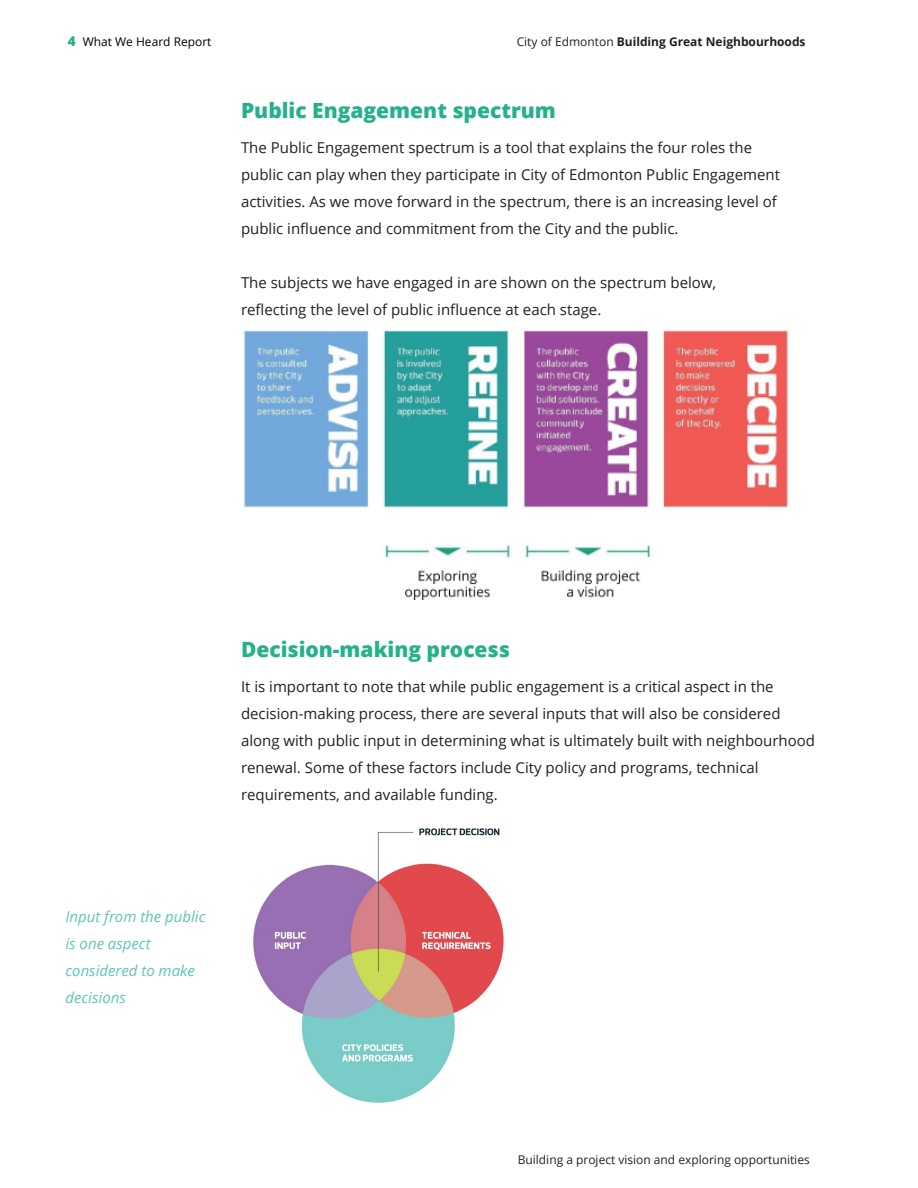
<style>
.page{position:relative;width:918px;height:1188px;background:#fff}
.page>*{position:absolute;margin:0;border:0;box-sizing:border-box;transform-origin:0 0}
.t1{font:800 21px "Open Sans";color:#25b18a}
.t2{font:15px/27px "Open Sans";color:#231f20}
.t3{font:italic 15px/27px "Open Sans";color:#5ec4b6}
.t4{font:12px "Open Sans";color:#231f20}
.t5{font:700 12px "Open Sans";color:#231f20}
.t6{font:12px "Open Sans";color:#000}
.s1{font-weight:800;font-size:13.5px;color:#25b18a}
.s2{font-weight:400}
</style>
<div class="page">
<img style="left:243px;top:330px;width:545px;height:270px">
<img style="left:253px;top:828px;width:251px;height:275px">
<p class="t6" style="left:68px;top:34px;width:145px"><span class="s1">4</span> What We Heard Report</p>
<p class="t5" style="left:517px;top:33px;width:290px"><span class="s2">City of Edmonton</span> Building Great Neighbourhoods</p>
<p class="t1" style="left:241px;top:95px;width:316px">Public Engagement spectrum</p>
<p class="t2" style="left:241px;top:134px;width:540px">The Public Engagement spectrum is a tool that explains the four roles the public can play when they participate in City of Edmonton Public Engagement activities. As we move forward in the spectrum, there is an increasing level of public influence and commitment from the City and the public.</p>
<p class="t2" style="left:241px;top:269px;width:477px">The subjects we have engaged in are shown on the spectrum below, reflecting the level of public influence at each stage.</p>
<p class="t1" style="left:241px;top:633px;width:270px">Decision-making process</p>
<p class="t2" style="left:241px;top:673px;width:576px">It is important to note that while public engagement is a critical aspect in the decision-making process, there are several inputs that will also be considered along with public input in determining what is ultimately built with neighbourhood renewal. Some of these factors include City policy and programs, technical requirements, and available funding.</p>
<p class="t3" style="left:66px;top:903px;width:141px">Input from the public is one aspect considered to make decisions</p>
<p class="t4" style="left:518px;top:1152px;width:294px">Building a project vision and exploring opportunities</p>
</div>
